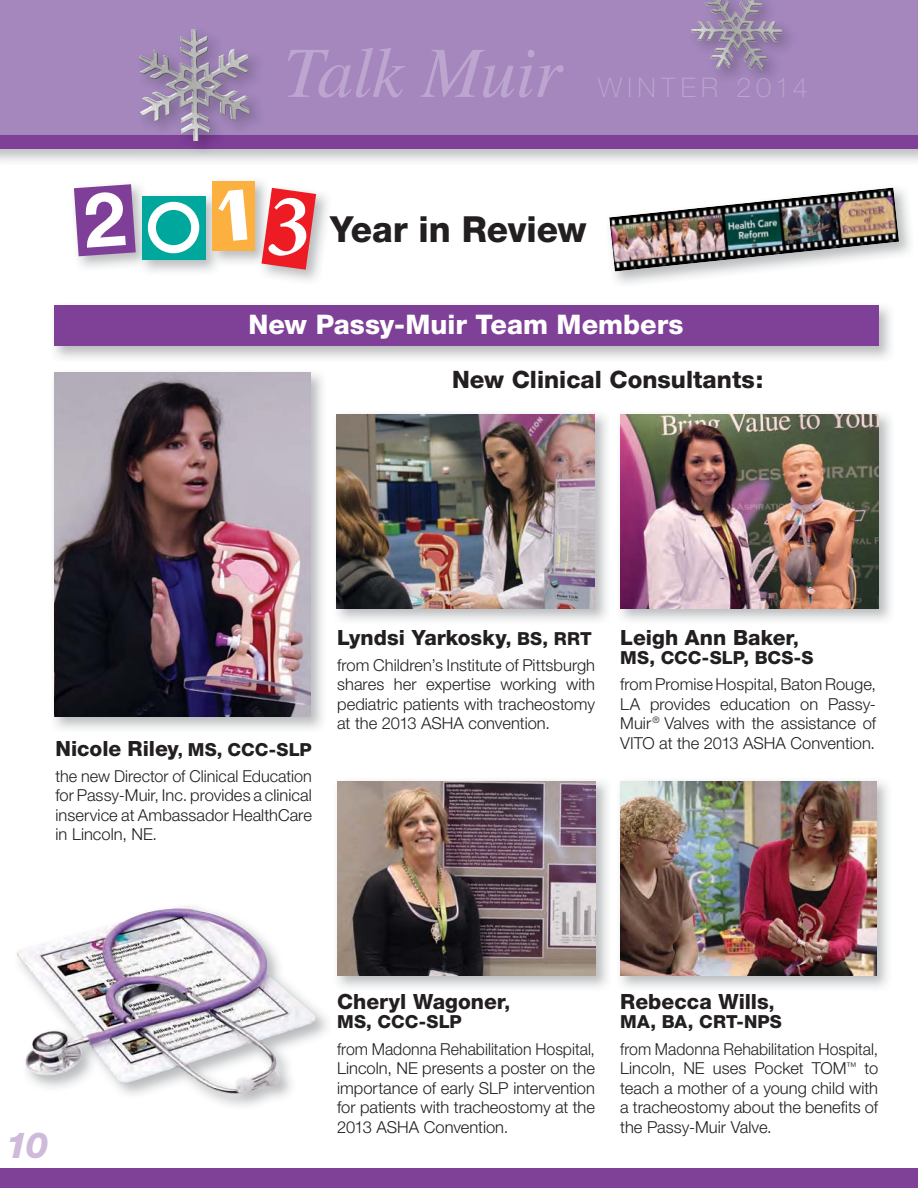
<style>
.page{position:relative;width:918px;height:1188px;background:#fff}
.page>*{position:absolute;margin:0;border:0;box-sizing:border-box;transform-origin:0 0}
.t1{font:italic 72px "Times";letter-spacing:-.02em;color:#bca6d0}
.t2{font:800 36px "Helvetica Neue";color:#231f20}
.t3{font:italic 800 36px "Helvetica Neue";color:#cebbdb}
.t4{font:800 27px "Helvetica Neue";color:#fff}
.t5{font:100 27px "Helvetica Neue";letter-spacing:.195em;color:#bca6d0}
.t6{font:800 24px "Helvetica Neue";color:#231f20}
.t7{font:800 21px "Helvetica Neue";color:#231f20}
.t8{font:800 18px "Helvetica Neue";letter-spacing:.005em;color:#231f20}
.t9{font:300 16.5px/19.5px "Helvetica Neue";color:#231f20;text-align:justify}
.t10{font:300 16.5px/19.5px "Helvetica Neue";color:#231f20;text-align:justify;scale:.96 1}
.s1{color:#bba6d0}
.s2{color:#bba5d0}
.s3{color:#b9a3cd}
.s4{color:#bba5cf}
.s5{font-size:16.5px}
.s6{font-size:18px}
</style>
<div class="page">
<img style="left:54px;top:305px;width:837px;height:54px">
<div style="left:54px;top:306px;width:824px;height:40px;background:#7f4098"></div>
<div style="left:0;top:1169px;width:918px;height:19px;background:#7f4098"></div>
<div style="left:0;top:0;width:918px;height:142px;background:#a587be"></div>
<div style="left:0;top:136px;width:918px;height:13px;background:#7f4098"></div>
<img style="left:609px;top:188px;width:290px;height:84px">
<img style="left:73px;top:181px;width:254px;height:100px">
<div style="left:142px;top:196px;width:63px;height:64px;background:#00a79d"></div>
<div style="left:212px;top:181px;width:43px;height:70px;background:#fbb03f"></div>
<svg style="left:218px;top:189px;width:29px;height:52px"></svg>
<svg style="left:262px;top:188px;width:54px;height:82px"></svg>
<svg style="left:74px;top:184px;width:62px;height:72px"></svg>
<svg style="left:148px;top:202px;width:51px;height:51px"></svg>
<img style="left:337px;top:414px;width:270px;height:207px">
<img style="left:336px;top:414px;width:258px;height:195px">
<img style="left:620px;top:414px;width:271px;height:207px">
<img style="left:620px;top:414px;width:258px;height:195px">
<img style="left:337px;top:781px;width:271px;height:207px">
<img style="left:337px;top:781px;width:258px;height:195px">
<img style="left:620px;top:781px;width:268px;height:207px">
<img style="left:620px;top:781px;width:256px;height:195px">
<img style="left:54px;top:372px;width:269px;height:357px">
<img style="left:54px;top:373px;width:256px;height:344px">
<img style="left:691px;top:0;width:92px;height:70px">
<img style="left:139px;top:29px;width:112px;height:112px">
<img style="left:16px;top:906px;width:301px;height:189px">
<h1 class="t1" style="left:284px;top:47px;width:280px">Talk Muir</h1>
<h3 class="t5" style="left:598px;top:78px;width:211px">WINT<span class="s1">ER</span> <span class="s2">2</span><span class="s3">0</span><span class="s4">1</span><span class="s1">4</span></h3>
<h2 class="t2" style="left:330px;top:216px;width:258px">Year in Review</h2>
<h3 class="t4" style="left:248px;top:315px;width:437px">New Passy-Muir Team Members</h3>
<h3 class="t6" style="left:452px;top:371px;width:313px">New Clinical Consultants:</h3>
<p class="t7" style="left:55px;top:741px;width:258px">Nicole Riley<span class="s5">,</span> <span class="s6">MS, CCC-SLP</span></p>
<p class="t9" style="left:55px;top:768px;width:258px">the new Director of Clinical Education for Passy-Muir, Inc. provides a clinical inservice at Ambassador HealthCare in Lincoln, NE.</p>
<p class="t7" style="left:337px;top:630px;width:256px">Lyndsi Yarkosky<span class="s6">, BS, RRT</span></p>
<p class="t9" style="left:337px;top:657px;width:260px">from Children’s Institute of Pittsburgh shares her expertise working with pediatric patients with tracheostomy at the 2013 ASHA convention.</p>
<p class="t7" style="left:620px;top:630px;width:180px">Leigh Ann Baker<span class="s6">,</span></p>
<p class="t8" style="left:620px;top:651px;width:195px">MS, CCC-SLP, BCS-S</p>
<p class="t9" style="left:620px;top:676px;width:257px">from Promise Hospital, Baton Rouge, LA provides education on Passy-Muir <sup>®</sup> Valves with the assistance of VITO at the 2013 ASHA Convention.</p>
<h2 class="t3" style="left:5px;top:1132px;width:45px">10</h2>
<p class="t7" style="left:337px;top:994px;width:175px">Cheryl Wagoner<span class="s6">,</span></p>
<p class="t8" style="left:337px;top:1016px;width:126px">MS, CCC-SLP</p>
<p class="t10" style="left:337px;top:1041px;width:270px">from Madonna Rehabilitation Hospital, Lincoln, NE presents a poster on the importance of early SLP intervention for patients with tracheostomy at the 2013 ASHA Convention.</p>
<p class="t7" style="left:620px;top:994px;width:156px">Rebecca Wills<span class="s6">,</span></p>
<p class="t8" style="left:620px;top:1016px;width:163px">MA, BA, CRT-NPS</p>
<p class="t10" style="left:620px;top:1041px;width:270px">from Madonna Rehabilitation Hospital, Lincoln, NE uses Pocket TOM<sup>™</sup> to teach a mother of a young child with a tracheostomy about the benefits of the Passy-Muir Valve.</p>
</div>
